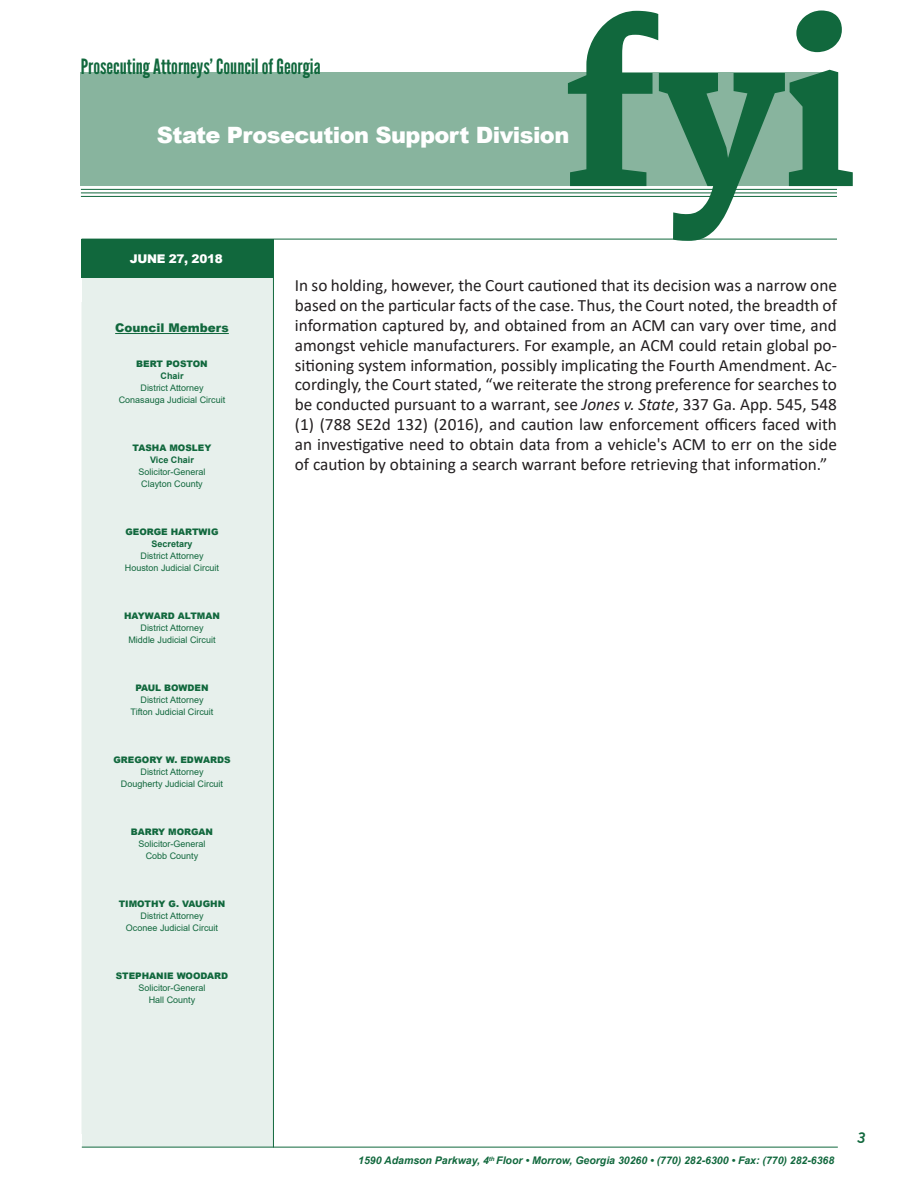
<style>
.page{position:relative;width:918px;height:1188px;background:#fff}
.page>*{position:absolute;margin:0;border:0;box-sizing:border-box;transform-origin:0 0}
.t1{font:800 207px "Merriweather";color:#11683d}
.t2{font:900 22.5px "Arial";letter-spacing:-.025em;color:#fff}
.t3{font:21px "League Gothic";color:#11683d}
.t4{font:17.25px/19.8px "Calibri";color:#231f20;text-align:justify}
.t5{font:italic 700 14.7px "News Gothic BT";color:#11683d}
.t6{font:900 12px "Arial";color:#11683d}
.t7{font:900 12px "Arial";letter-spacing:-.025em;color:#fff}
.t8{font:italic 700 10.5px "Arial";color:#11683d}
.t9{font:9px/12px "Arial";color:#11683d;text-align:center}
.t10{font:900 9px "Arial";color:#11683d}
.t11{font:700 9px "Arial";color:#11683d}
.s1{font-style:italic}
</style>
<div class="page">
<hr style="left:81px;top:196px;width:756px;height:1px;background:#11683d">
<div style="left:81px;top:73px;width:757px;height:113px;background:#88b49e"></div>
<div style="left:82px;top:278px;width:191px;height:869px;background:#e7f0ec"></div>
<hr style="left:82px;top:239px;width:755px;height:1px;background:#11683d">
<hr style="left:273px;top:250px;width:1px;height:898px;background:#11683d">
<hr style="left:115px;top:333px;width:114px;height:1px;background:#11683d">
<div style="left:82px;top:239px;width:192px;height:39px;background:#11683d"></div>
<hr style="left:81px;top:193px;width:756px;height:1px;background:#11683d">
<hr style="left:81px;top:189px;width:756px;height:1px;background:#11683d">
<hr style="left:82px;top:1147px;width:756px;height:1px;background:#11683d">
<h1 class="t1" style="left:563px;top:-8px;width:295px">fyi</h1>
<p class="t3" style="left:81px;top:54px;width:241px">Prosecuting Attorneys’ Council of Georgia</p>
<h2 class="t2" style="left:157px;top:119px;width:414px">State Prosecution Support Division</h2>
<p class="t7" style="left:130px;top:250px;width:95px">JUNE 27, 2018</p>
<p class="t6" style="left:115px;top:319px;width:115px">Council Members</p>
<p class="t10" style="left:136px;top:357px;width:73px">BERT POSTON</p>
<p class="t11" style="left:161px;top:370px;width:25px">Chair</p>
<p class="t9" style="left:119px;top:382px;width:108px">District Attorney<br>Conasauga Judicial Circuit</p>
<p class="t10" style="left:133px;top:441px;width:80px">TASHA MOSLEY</p>
<p class="t11" style="left:150px;top:454px;width:45px">Vice Chair</p>
<p class="t9" style="left:138px;top:466px;width:69px">Solicitor-General<br>Clayton County</p>
<p class="t10" style="left:125px;top:525px;width:95px">GEORGE HARTWIG</p>
<p class="t11" style="left:151px;top:538px;width:43px">Secretary</p>
<p class="t9" style="left:125px;top:550px;width:96px">District Attorney<br>Houston Judicial Circuit</p>
<p class="t10" style="left:124px;top:609px;width:97px">HAYWARD ALTMAN</p>
<p class="t9" style="left:128px;top:622px;width:89px">District Attorney<br>Middle Judicial Circuit</p>
<p class="t10" style="left:135px;top:681px;width:75px">PAUL BOWDEN</p>
<p class="t9" style="left:131px;top:694px;width:84px">District Attorney<br>Tifton Judicial Circuit</p>
<p class="t10" style="left:113px;top:753px;width:119px">GREGORY W. EDWARDS</p>
<p class="t9" style="left:121px;top:766px;width:104px">District Attorney<br>Dougherty Judicial Circuit</p>
<p class="t10" style="left:131px;top:825px;width:84px">BARRY MORGAN</p>
<p class="t9" style="left:138px;top:838px;width:69px">Solicitor-General<br>Cobb County</p>
<p class="t10" style="left:119px;top:897px;width:108px">TIMOTHY G. VAUGHN</p>
<p class="t9" style="left:126px;top:910px;width:94px">District Attorney<br>Oconee Judicial Circuit</p>
<p class="t10" style="left:116px;top:969px;width:114px">STEPHANIE WOODARD</p>
<p class="t9" style="left:138px;top:982px;width:69px">Solicitor-General<br>Hall County</p>
<p class="t4" style="left:295px;top:275px;width:544px">In so holding, however, the Court cautioned that its decision was a narrow one based on the particular facts of the case. Thus, the Court noted, the breadth of information captured by, and obtained from an ACM can vary over time, and amongst vehicle manufacturers. For example, an ACM could retain global po&shy;sitioning system information, possibly implicating the Fourth Amendment. Ac&shy;cordingly, the Court stated, “we reiterate the strong preference for searches to be conducted pursuant to a warrant, see <span class="s1">Jones v. State</span>, 337 Ga. App. 545, 548 (1) (788 SE2d 132) (2016), and caution law enforcement officers faced with an investigative need to obtain data from a vehicle's ACM to err on the side of caution by obtaining a search warrant before retrieving that information.”</p>
<p class="t8" style="left:358px;top:1153px;width:478px">1590 Adamson Parkway, 4<sup>th</sup> Floor • Morrow, Georgia 30260 • (770) 282-6300 • Fax: (770) 282-6368</p>
<p class="t5" style="left:857px;top:1129px;width:10px">3</p>
</div>
